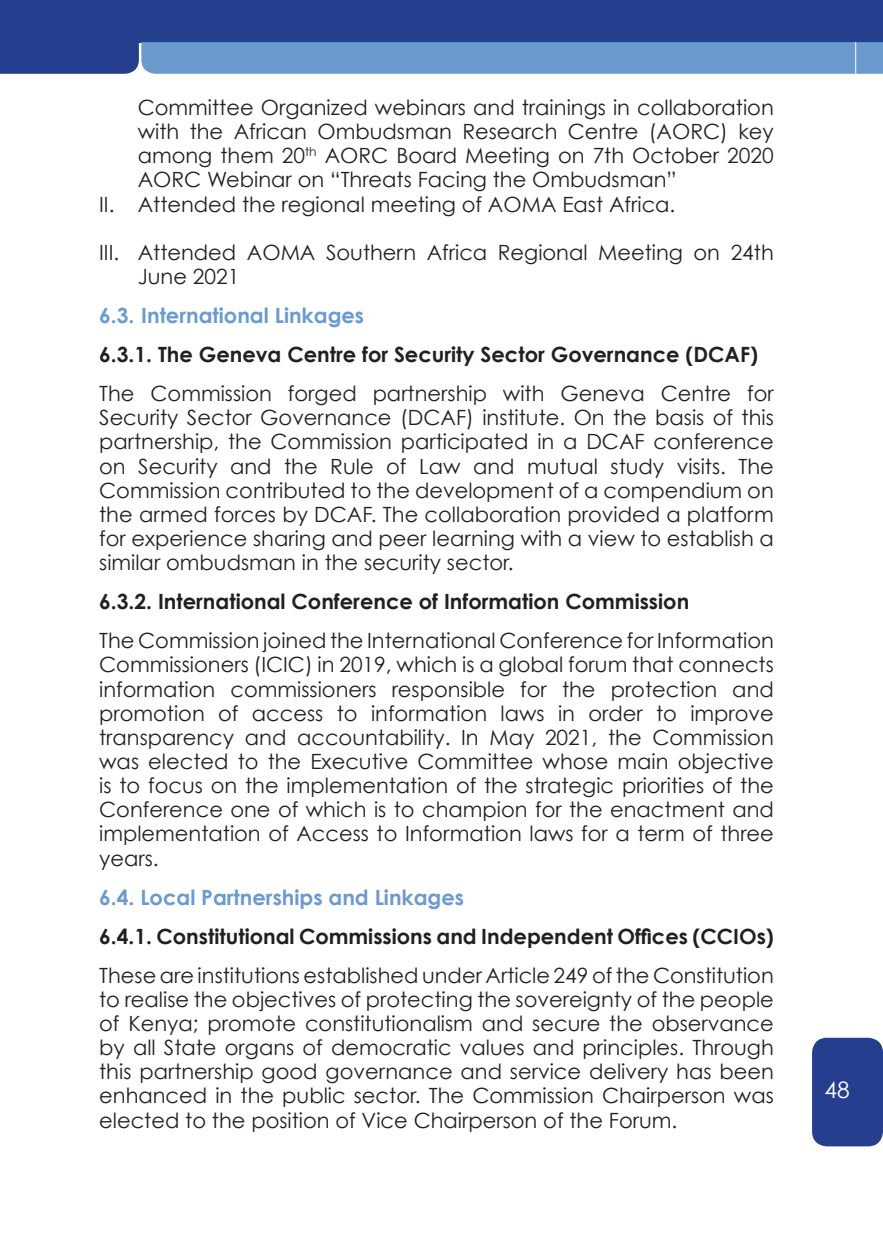
<style>
.page{position:relative;width:883px;height:1260px;background:#fff}
.page>*{position:absolute;margin:0;border:0;box-sizing:border-box;transform-origin:0 0}
.t1{font:22.75px "Century Gothic";color:#fff}
.List_Paragraph{font:21px/24.2px "Century Gothic";color:#231f20;text-align:justify}
.List_Paragraph-2{font:700 21px "Century Gothic";color:#231f20}
.t2{font:700 21px "Century Gothic";color:#6b9acf}
</style>
<div class="page">
<div style="left:0;top:0;width:883px;height:42px;background:#253f8e"></div>
<svg style="left:0;top:42px;width:883px;height:32px;background:#618cc5"></svg>
<hr style="left:855px;top:42px;width:1px;height:32px;background:#fff">
<div style="left:812px;top:1038px;width:71px;height:108px;background:#253f8e;border-radius:15px"></div>
<p class="List_Paragraph" style="left:138px;top:95px;width:638px">Committee Organized webinars and trainings in collaboration with the African Ombudsman Research Centre (AORC) key among them 20<sup>th</sup> AORC Board Meeting on 7th October 2020<br>AORC Webinar on “Threats Facing the Ombudsman”</p>
<p class="List_Paragraph" style="left:99px;top:192px;width:578px">II. Attended the regional meeting of AOMA East Africa.</p>
<p class="List_Paragraph" style="left:138px;top:240px;width:638px;text-indent:-38px">III. Attended AOMA Southern Africa Regional Meeting on 24th<br>June 2021</p>
<p class="t2" style="left:99px;top:302px;width:267px">6.3. International Linkages</p>
<p class="List_Paragraph-2" style="left:99px;top:341px;width:660px">6.3.1. The Geneva Centre for Security Sector Governance (DCAF)</p>
<p class="List_Paragraph" style="left:99px;top:381px;width:676px">The Commission forged partnership with Geneva Centre for Security Sector Governance (DCAF) institute. On the basis of this partnership, the Commission participated in a DCAF conference on Security and the Rule of Law and mutual study visits. The Commission contributed to the development of a compendium on the armed forces by DCAF. The collaboration provided a platform for experience sharing and peer learning with a view to establish a similar ombudsman in the security sector.</p>
<p class="List_Paragraph-2" style="left:99px;top:588px;width:592px">6.3.2. International Conference of Information Commission</p>
<p class="List_Paragraph" style="left:99px;top:628px;width:676px">The Commission joined the International Conference for Information Commissioners (ICIC) in 2019, which is a global forum that connects information commissioners responsible for the protection and promotion of access to information laws in order to improve transparency and accountability. In May 2021, the Commission was elected to the Executive Committee whose main objective is to focus on the implementation of the strategic priorities of the Conference one of which is to champion for the enactment and implementation of Access to Information laws for a term of three years.</p>
<p class="t2" style="left:99px;top:884px;width:366px">6.4. Local Partnerships and Linkages</p>
<p class="List_Paragraph-2" style="left:99px;top:923px;width:676px">6.4.1. Constitutional Commissions and Independent Offices (CCIOs)</p>
<p class="List_Paragraph" style="left:99px;top:963px;width:676px">These are institutions established under Article 249 of the Constitution to realise the objectives of protecting the sovereignty of the people of Kenya; promote constitutionalism and secure the observance by all State organs of democratic values and principles. Through this partnership good governance and service delivery has been enhanced in the public sector. The Commission Chairperson was elected to the position of Vice Chairperson of the Forum.</p>
<p class="t1" style="left:824px;top:1076px;width:27px">48</p>
</div>
